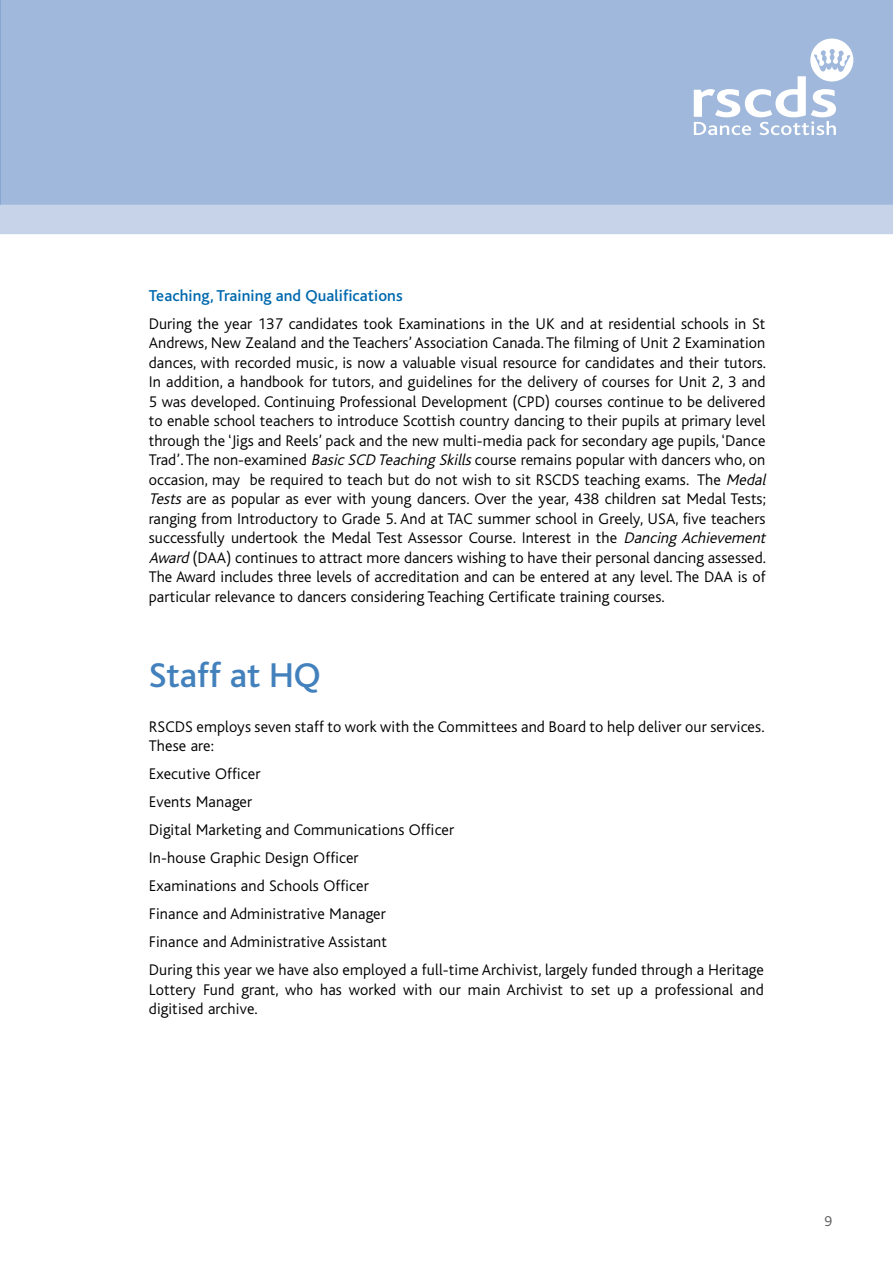
<style>
.page{position:relative;width:893px;height:1263px;background:#fff}
.page>*{position:absolute;margin:0;border:0;box-sizing:border-box;transform-origin:0 0}
.t1{font:500 36px "Bliss";color:#4381bd}
.t2{font:500 16.5px "Bliss";letter-spacing:.005em;color:#0069ae}
.t3{font:300 16.2px/19.5px "Bliss";letter-spacing:.005em;color:#000}
.t4{font:300 15px "Bliss";color:#58595b}
.s1{font-style:italic}
</style>
<div class="page">
<div style="left:0;top:0;width:893px;height:407px;background:#9fb8db"></div>
<div style="left:0;top:205px;width:893px;height:29px;background:#c7d3e9"></div>
<div style="left:0;top:234px;width:893px;height:173px;background:#fff"></div>
<svg style="left:694px;top:39px;width:159px;height:96px"></svg>
<p class="t2" style="left:149px;top:287px;width:255px">Teaching, Training and Qualifications</p>
<p class="t3" style="left:149px;top:314px;width:622px">During the year 137 candidates took Examinations in the UK and at residential schools in St Andrews, New Zealand and the Teachers’ Association Canada. The filming of Unit 2 Examination dances, with recorded music, is now a valuable visual resource for candidates and their tutors.<br>In addition, a handbook for tutors, and guidelines for the delivery of courses for Unit 2, 3 and 5 was developed. Continuing Professional Development (CPD) courses continue to be delivered to enable school teachers to introduce Scottish country dancing to their pupils at primary level through the ‘Jigs and Reels’ pack and the new multi-media pack for secondary age pupils, ‘Dance Trad’. The non-examined <span class="s1">Basic SCD Teaching Skills</span>course remains popular with dancers who, on occasion, may be required to teach but do not wish to sit RSCDS teaching exams. The <span class="s1">Medal Tests</span> are as popular as ever with young dancers. Over the year, 438 children sat Medal Tests; ranging from Introductory to Grade 5. And at TAC summer school in Greely, USA, five teachers successfully undertook the Medal Test Assessor Course. Interest in the <span class="s1">Dancing Achievement Award</span> (DAA) continues to attract more dancers wishing to have their personal dancing assessed.<br>The Award includes three levels of accreditation and can be entered at any level. The DAA is of particular relevance to dancers considering Teaching Certificate training courses.</p>
<h1 class="t1" style="left:149px;top:657px;width:173px">Staff at HQ</h1>
<p class="t3" style="left:149px;top:717px;width:617px">RSCDS employs seven staff to work with the Committees and Board to help deliver our services.<br>These are:</p>
<p class="t3" style="left:149px;top:760px;width:617px;line-height:28px">Executive Officer<br>Events Manager<br>Digital Marketing and Communications Officer<br>In-house Graphic Design Officer<br>Examinations and Schools Officer<br>Finance and Administrative Manager<br>Finance and Administrative Assistant<br>During this year we have also employed a full-time Archivist, largely funded through a Heritage</p>
<p class="t3" style="left:149px;top:980px;width:617px">Lottery Fund grant, who has worked with our main Archivist to set up a professional and digitised archive.</p>
<p class="t4" style="left:825px;top:1213px;width:9px">9</p>
</div>
